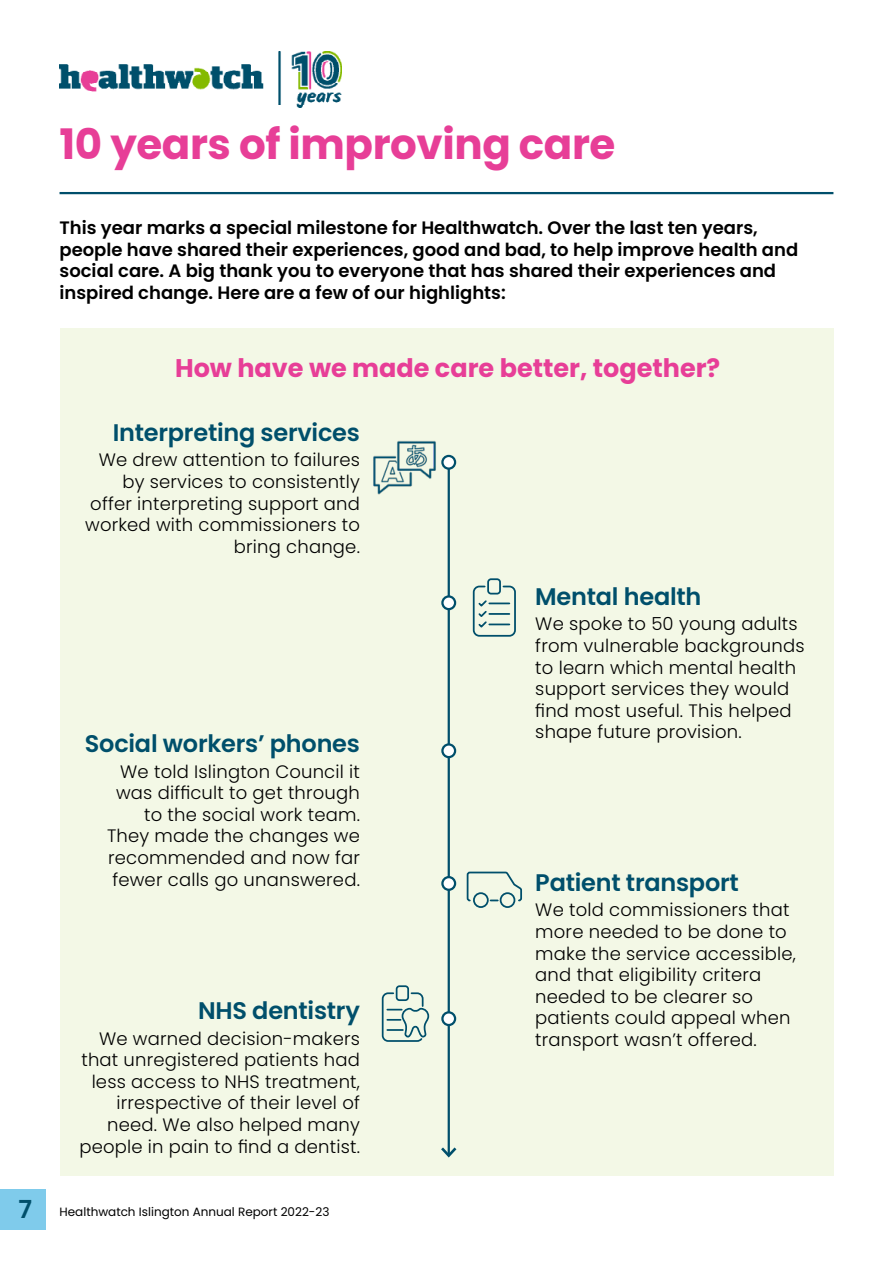
<style>
.page{position:relative;width:893px;height:1263px;background:#fff}
.page>*{position:absolute;margin:0;border:0;box-sizing:border-box;transform-origin:0 0}
.t1{font:700 42px "Poppins";letter-spacing:-.01em;color:#e73e97}
.t2{font:700 25.5px "Poppins";color:#e73e97}
.t3{font:600 24px "Poppins";letter-spacing:-.01em;color:#004f6b}
.t4{font:300 18px/21.6px "Poppins";letter-spacing:.01em;color:#000;text-align:right}
.t5{font:600 18px/21.6px "Poppins";color:#000}
.t6{font:12px "Poppins";color:#000}
.s1{font-weight:600;font-size:24.9px;color:#004f6b}
</style>
<div class="page">
<div style="left:0;top:1189px;width:45px;height:40px;background:#7fcbeb"></div>
<div style="left:60px;top:329px;width:773px;height:847px;background:#f3f8e6"></div>
<hr style="left:60px;top:192px;width:773px;height:2px;background:#004f6b">
<img style="left:60px;top:51px;width:281px;height:56px">
<hr style="left:448px;top:456px;width:2px;height:699px;background:#004f6b">
<svg style="left:441px;top:1145px;width:16px;height:13px"></svg>
<div style="left:442px;top:456px;width:13px;height:13px;background:#fff;border-radius:50%"></div>
<div style="left:441px;top:455px;width:15px;height:15px;border:2px solid #004f6b;border-radius:50%"></div>
<svg style="left:442px;top:596px;width:13px;height:13px"></svg>
<div style="left:441px;top:595px;width:15px;height:15px;border:2px solid #004f6b;border-radius:50%"></div>
<div style="left:442px;top:744px;width:13px;height:13px;background:#fff;border-radius:50%"></div>
<div style="left:441px;top:743px;width:15px;height:15px;border:2px solid #004f6b;border-radius:50%"></div>
<svg style="left:442px;top:877px;width:13px;height:13px"></svg>
<div style="left:441px;top:876px;width:15px;height:15px;border:2px solid #004f6b;border-radius:50%"></div>
<div style="left:442px;top:1012px;width:13px;height:13px;background:#fff;border-radius:50%"></div>
<div style="left:441px;top:1011px;width:15px;height:15px;border:2px solid #004f6b;border-radius:50%"></div>
<svg style="left:381px;top:985px;width:49px;height:57px"></svg>
<svg style="left:466px;top:871px;width:56px;height:37px"></svg>
<svg style="left:472px;top:578px;width:44px;height:59px"></svg>
<img style="left:373px;top:440px;width:63px;height:55px">
<h1 class="t1" style="left:60px;top:120px;width:557px">10 years of improving care</h1>
<p class="t5" style="left:60px;top:217px;width:740px">This year marks a special milestone for Healthwatch. Over the last ten years, people have shared their experiences, good and bad, to help improve health and social care. A big thank you to everyone that has shared their experiences and inspired change. Here are a few of our highlights:</p>
<h2 class="t2" style="left:175px;top:353px;width:547px">How have we made care better, together?</h2>
<h3 class="t3" style="left:113px;top:418px;width:249px">Interpreting services</h3>
<p class="t4" style="left:85px;top:449px;width:276px">We drew attention to failures by services to consistently offer interpreting support and worked with commissioners to bring change.</p>
<h3 class="t3" style="left:85px;top:729px;width:277px">Social workers’ phones</h3>
<p class="t4" style="left:107px;top:761px;width:254px">We told Islington Council it was difficult to get through to the social work team.<br>They made the changes we recommended and now far fewer calls go unanswered.</p>
<h3 class="t3" style="left:198px;top:996px;width:163px">NHS dentistry</h3>
<p class="t4" style="left:79px;top:1027px;width:282px">We warned decision-makers that unregistered patients had less access to NHS treatment, irrespective of their level of need. We also helped many people in pain to find a dentist.</p>
<p class="t6" style="left:19px;top:1205px;width:312px"><span class="s1">7</span> Healthwatch Islington Annual Report 2022-23</p>
<h3 class="t3" style="left:535px;top:582px;width:168px">Mental health</h3>
<p class="t4" style="left:535px;top:613px;width:271px;text-align:left">We spoke to 50 young adults from vulnerable backgrounds to learn which mental health support services they would find most useful. This helped shape future provision.</p>
<h3 class="t3" style="left:535px;top:868px;width:205px">Patient transport</h3>
<p class="t4" style="left:535px;top:899px;width:262px;text-align:left">We told commissioners that more needed to be done to make the service accessible, and that eligibility critera needed to be clearer so patients could appeal when transport wasn’t offered.</p>
</div>
